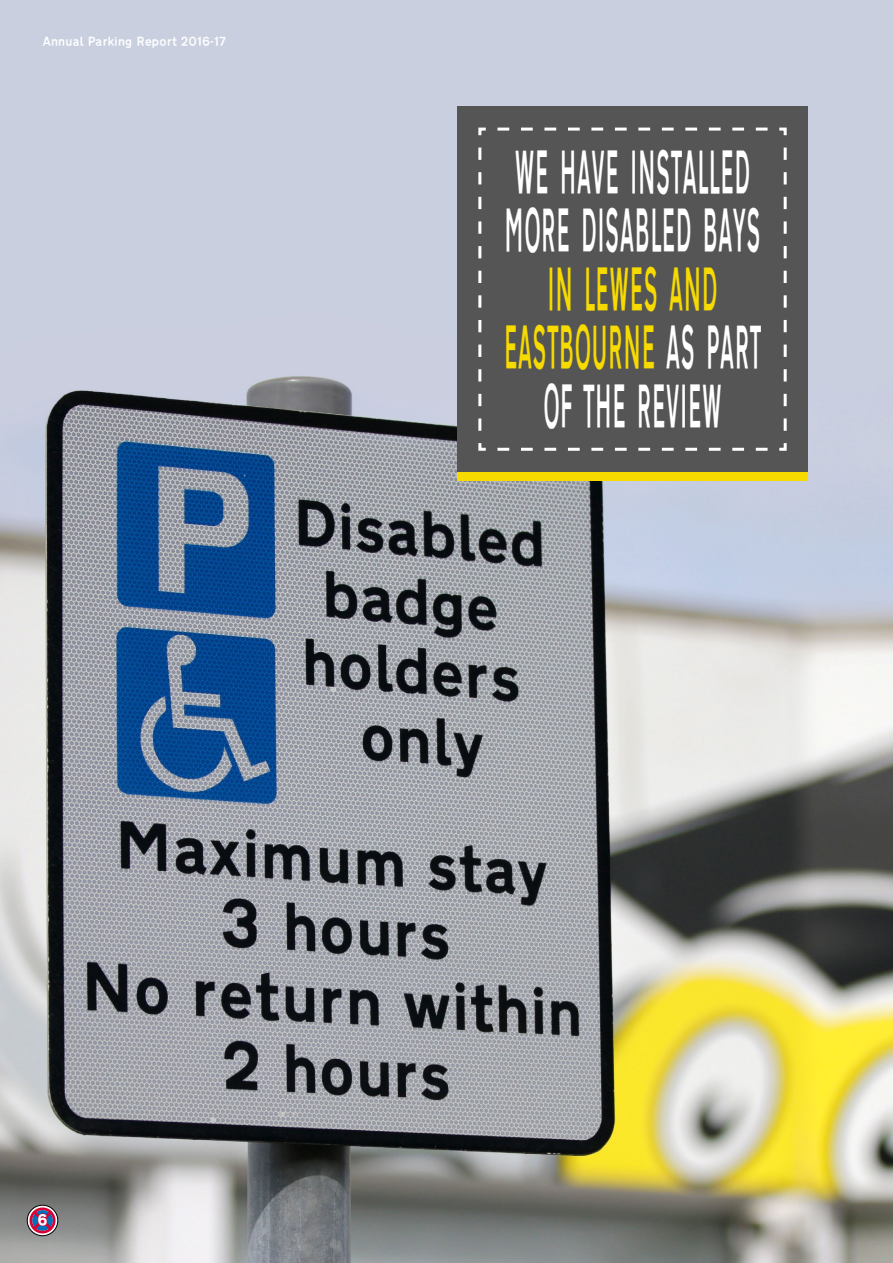
<style>
.page{position:relative;width:893px;height:1263px;background:#fff}
.page>*{position:absolute;margin:0;border:0;box-sizing:border-box;transform-origin:0 0}
.t1{font:36px/58.5px "Pavement";color:#f6da00;text-align:center}
.t2{font:36px/58.5px "Pavement";color:#fff}
.t3{font:800 15px "Transport";color:#fff}
.t4{font:12px "Transport";color:#fff}
.s1{color:#fff}
</style>
<div class="page">
<img style="left:0;top:0;width:893px;height:1263px">
<div style="left:457px;top:106px;width:351px;height:366px;background:#555"></div>
<svg style="left:478px;top:127px;width:309px;height:324px"></svg>
<div style="left:457px;top:472px;width:351px;height:8px;background:#f6da00"></div>
<div style="left:27px;top:1205px;width:31px;height:31px;border:1px solid #000;border-radius:50%"></div>
<svg style="left:28px;top:1206px;width:29px;height:29px"></svg>
<p class="t4" style="left:43px;top:35px;width:185px">Annual Parking Report 2016-17</p>
<p class="t2" style="left:504px;top:130px;width:258px">WE HAVE INSTALLED<br>MORE DISABLED BAYS</p>
<p class="t1" style="left:504px;top:247px;width:259px">IN LEWES AND<br>EASTBOURNE <span class="s1">AS PART<br>OF THE REVIEW</span></p>
<p class="t3" style="left:37px;top:1211px;width:12px">6</p>
</div>
